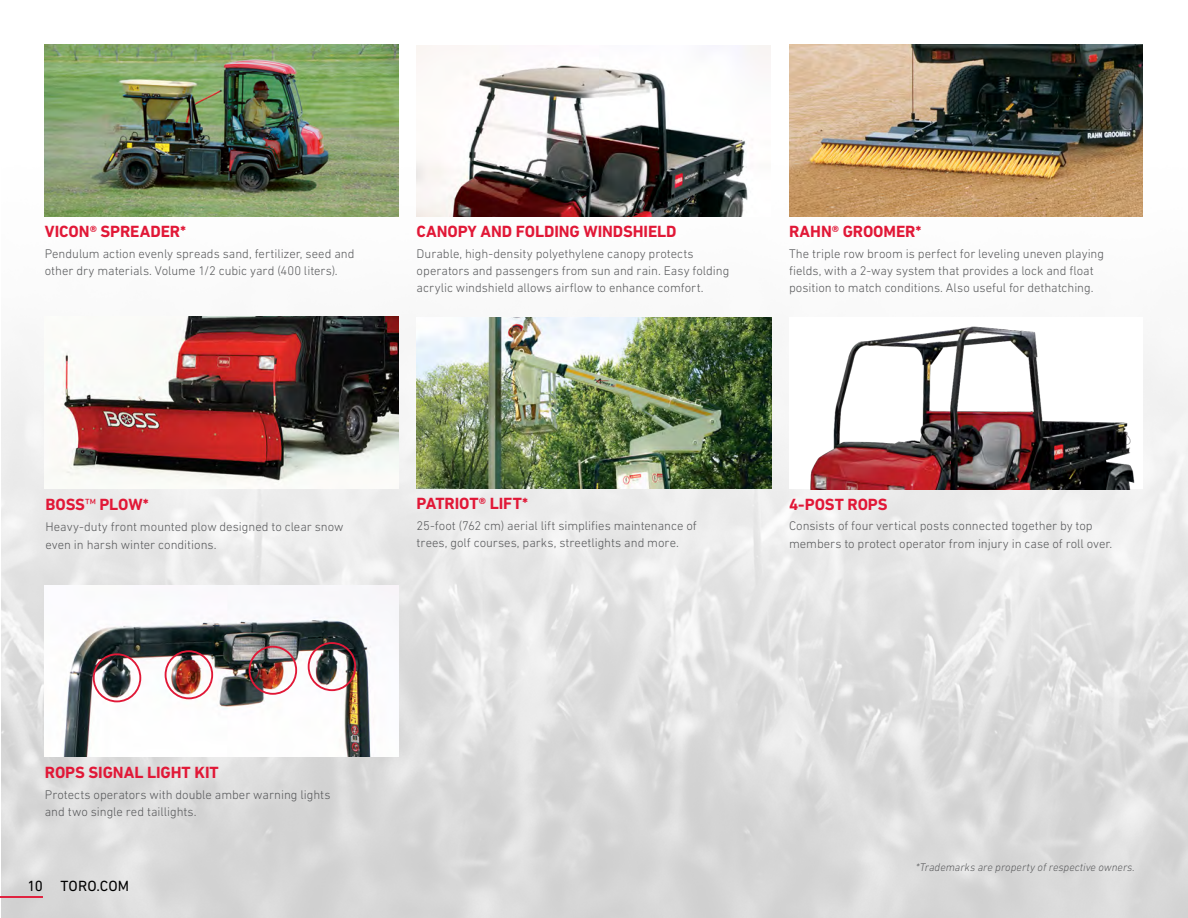
<style>
.page{position:relative;width:1188px;height:918px;background:#fff}
.page>*{position:absolute;margin:0;border:0;box-sizing:border-box;transform-origin:0 0}
.t1{font:700 16.5px "DIN Next LT Pro";letter-spacing:-.005em;color:#e11837}
.t2{font:15px "DIN Next LT Pro";letter-spacing:.005em;color:#000}
.t3{font:300 12.75px/17.2px "DIN Next LT Pro";color:#58595b}
.t4{font:italic 300 11.25px "DIN Next LT Pro";color:#58595b}
.s1{font-weight:400;font-size:13.5px}
</style>
<div class="page">
<img style="left:1px;top:44px;width:1187px;height:874px">
<img style="left:45px;top:45px;width:354px;height:172px">
<img style="left:45px;top:586px;width:354px;height:171px">
<img style="left:789px;top:317px;width:354px;height:172px">
<img style="left:417px;top:317px;width:354px;height:172px">
<img style="left:789px;top:45px;width:354px;height:172px">
<img style="left:44px;top:316px;width:354px;height:172px">
<img style="left:417px;top:45px;width:354px;height:171px">
<div style="left:93px;top:653px;width:48px;height:49px;border:2px solid #e11837;border-radius:50%"></div>
<div style="left:165px;top:650px;width:48px;height:49px;border:2px solid #e11837;border-radius:50%"></div>
<div style="left:249px;top:646px;width:48px;height:49px;border:2px solid #e11837;border-radius:50%"></div>
<div style="left:308px;top:642px;width:48px;height:49px;border:2px solid #e11837;border-radius:50%"></div>
<hr style="left:0;top:896px;width:43px;height:2px;background:#e11837">
<p class="t1" style="left:45px;top:222px;width:143px">VICON® SPREADER*</p>
<p class="t3" style="left:45px;top:245px;width:311px">Pendulum action evenly spreads sand, fertilizer, seed and other dry materials. Volume 1/2 cubic yard (400 liters).</p>
<p class="t1" style="left:417px;top:222px;width:262px">CANOPY AND FOLDING WINDSHIELD</p>
<p class="t3" style="left:417px;top:245px;width:314px">Durable, high-density polyethylene canopy protects operators and passengers from sun and rain. Easy folding acrylic windshield allows airflow to enhance comfort.</p>
<p class="t1" style="left:789px;top:222px;width:134px">RAHN® GROOMER*</p>
<p class="t3" style="left:789px;top:245px;width:317px">The triple row broom is perfect for leveling uneven playing fields, with a 2-way system that provides a lock and float position to match conditions. Also useful for dethatching.</p>
<p class="t1" style="left:46px;top:495px;width:105px">BOSS<span class="s1">™</span> PLOW*</p>
<p class="t3" style="left:46px;top:518px;width:299px">Heavy-duty front mounted plow designed to clear snow even in harsh winter conditions.</p>
<p class="t1" style="left:417px;top:494px;width:113px">PATRIOT® LIFT*</p>
<p class="t3" style="left:417px;top:517px;width:282px">25-foot (762 cm) aerial lift simplifies maintenance of trees, golf courses, parks, streetlights and more.</p>
<p class="t1" style="left:789px;top:494px;width:100px">4-POST ROPS</p>
<p class="t3" style="left:789px;top:517px;width:325px">Consists of four vertical posts connected together by top members to protect operator from injury in case of roll over.</p>
<p class="t1" style="left:45px;top:763px;width:175px">ROPS SIGNAL LIGHT KIT</p>
<p class="t3" style="left:45px;top:785px;width:287px">Protects operators with double amber warning lights and two single red taillights.</p>
<p class="t2" style="left:28px;top:878px;width:17px">10</p>
<p class="t2" style="left:60px;top:878px;width:70px">TORO.COM</p>
<p class="t4" style="left:916px;top:861px;width:221px">*Trademarks are property of respective owners.</p>
</div>
